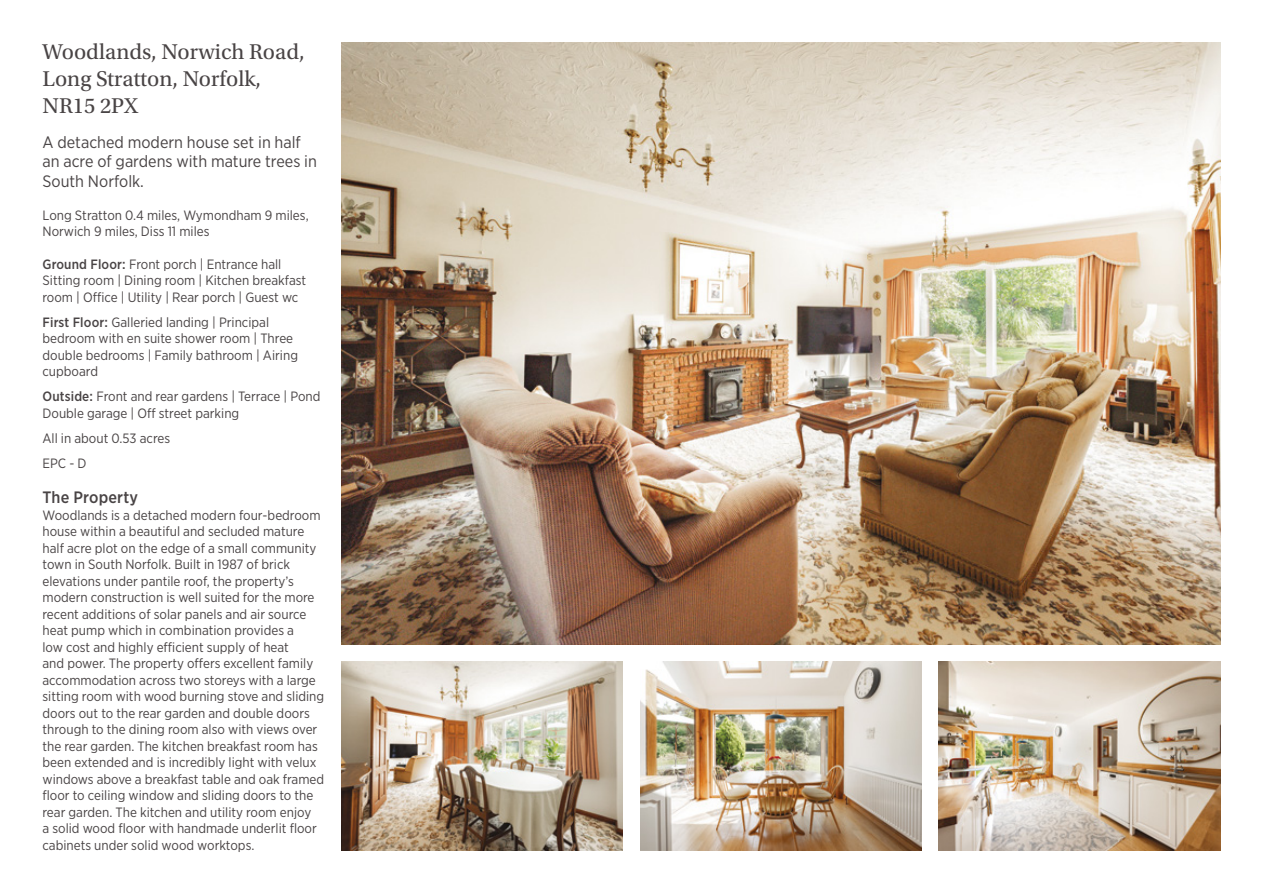
<style>
.page{position:relative;width:1263px;height:893px;background:#fff}
.page>*{position:absolute;margin:0;border:0;box-sizing:border-box;transform-origin:0 0}
.t1{font:22.5px/27px "Utopia Std";color:#494445}
.t2{font:16.5px/19.8px "Gotham Narrow";color:#494445}
.t3{font:500 16.5px "Gotham Narrow";letter-spacing:.01em;color:#494445}
.t4{font:13.5px/16.5px "Gotham Narrow";color:#494445}
.s1{font-weight:500}
</style>
<div class="page">
<img style="left:341px;top:661px;width:282px;height:189px">
<img style="left:939px;top:661px;width:281px;height:189px">
<img style="left:341px;top:43px;width:879px;height:601px">
<img style="left:640px;top:661px;width:282px;height:189px">
<h1 class="t1" style="left:43px;top:39px;width:264px">Woodlands, Norwich Road,<br>Long Stratton, Norfolk,<br>NR15 2PX</h1>
<p class="t2" style="left:43px;top:132px;width:276px">A detached modern house set in half an acre of gardens with mature trees in<br>South Norfolk.</p>
<p class="t4" style="left:43px;top:206px;width:268px">Long Stratton 0.4 miles, Wymondham 9 miles,<br>Norwich 9 miles, Diss 11 miles</p>
<p class="t4" style="left:43px;top:255px;width:265px"><span class="s1">Ground Floor:</span> Front porch | Entrance hall<br>Sitting room | Dining room | Kitchen breakfast room | Office | Utility | Rear porch | Guest wc</p>
<p class="t4" style="left:43px;top:313px;width:257px"><span class="s1">First Floor:</span> Galleried landing | Principal bedroom with en suite shower room | Three double bedrooms | Family bathroom | Airing cupboard</p>
<p class="t4" style="left:43px;top:388px;width:280px"><span class="s1">Outside:</span> Front and rear gardens | Terrace | Pond<br>Double garage | Off street parking</p>
<p class="t4" style="left:43px;top:425px;width:129px;line-height:25px">All in about 0.53 acres<br>EPC - D</p>
<p class="t3" style="left:43px;top:487px;width:97px">The Property</p>
<p class="t4" style="left:43px;top:506px;width:283px">Woodlands is a detached modern four-bedroom house within a beautiful and secluded mature half acre plot on the edge of a small community town in South Norfolk. Built in 1987 of brick elevations under pantile roof, the property’s modern construction is well suited for the more recent additions of solar panels and air source heat pump which in combination provides a<br>low cost and highly efficient supply of heat<br>and power. The property offers excellent family accommodation across two storeys with a large sitting room with wood burning stove and sliding doors out to the rear garden and double doors through to the dining room also with views over the rear garden. The kitchen breakfast room has been extended and is incredibly light with velux windows above a breakfast table and oak framed floor to ceiling window and sliding doors to the rear garden. The kitchen and utility room enjoy<br>a solid wood floor with handmade underlit floor cabinets under solid wood worktops.</p>
</div>
